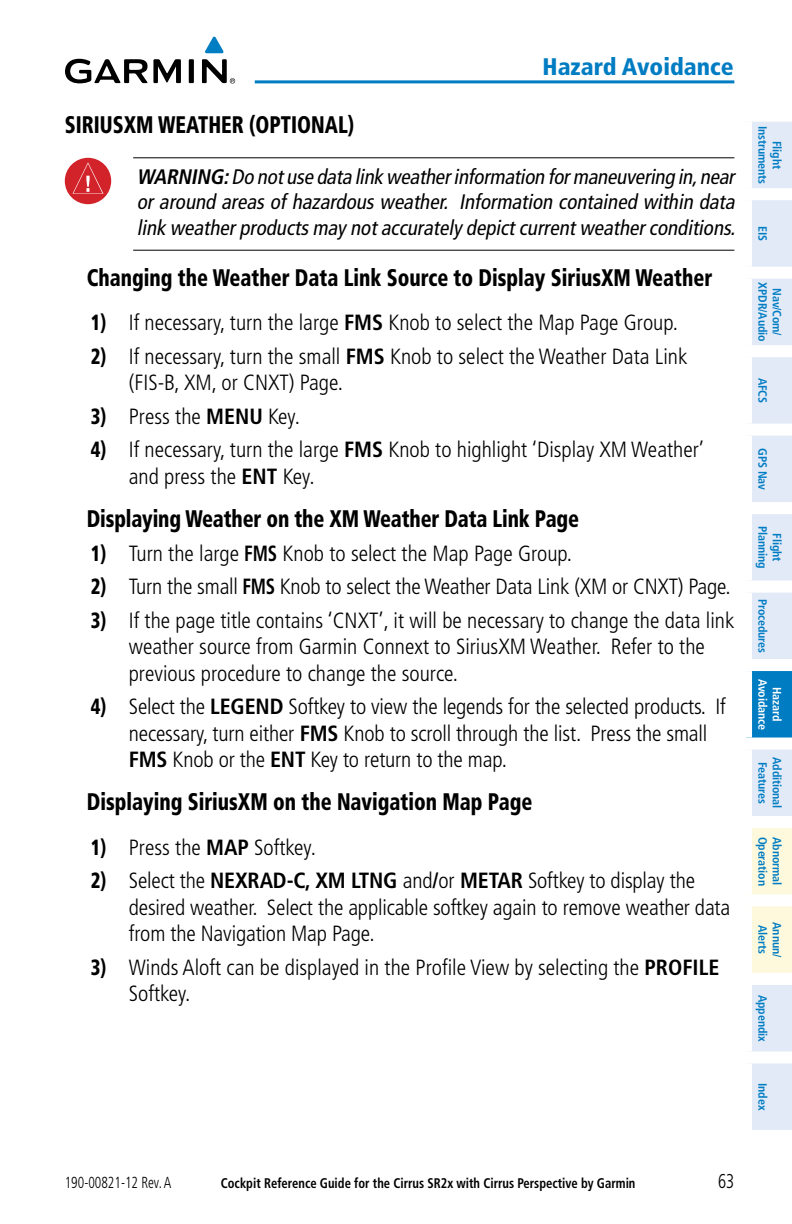
<style>
.page{position:relative;width:792px;height:1224px;background:#fff}
.page>*{position:absolute;margin:0;border:0;box-sizing:border-box;transform-origin:0 0}
.Header_3{font:900 condensed 24px "Frutiger";color:#000;scale:.85 1}
.Header_2{font:900 condensed 24px "Frutiger";color:#000;scale:.85 1}
.t1{font:900 condensed 24px "Frutiger";color:#007cc3}
.Procedure{font:300 condensed 22px/26.4px "Frutiger";color:#000}
.NOTE_CAUTION{font:italic condensed 21px/25.2px "Frutiger";color:#000;text-align:justify}
.t2{font:300 condensed 20px "Frutiger";color:#000;scale:.85 1}
.t3{font:300 condensed 16px "Frutiger";color:#000;scale:.85 1}
.t4{font:700 condensed 14px "Frutiger";color:#000;scale:.9 1}
.t5{font:700 condensed 12px/14.4px "Frutiger";letter-spacing:-.01em;color:#007cc3;text-align:center}
.t6{font:700 condensed 12px/14.4px "Frutiger";letter-spacing:-.01em;color:#fff;text-align:center}
.s1{font-weight:700}
.s2{font-weight:900}
</style>
<div class="page">
<div style="left:752px;top:122px;width:40px;height:1008px;background:#e3eaf7"></div>
<div style="left:746px;top:665px;width:46px;height:79px;background:#007cc3"></div>
<div style="left:752px;top:828px;width:40px;height:145px;background:#fef9dd"></div>
<div style="left:740px;top:188px;width:52px;height:12px;background:#fff"></div>
<div style="left:740px;top:267px;width:52px;height:12px;background:#fff"></div>
<div style="left:740px;top:345px;width:52px;height:12px;background:#fff"></div>
<div style="left:740px;top:424px;width:52px;height:12px;background:#fff"></div>
<div style="left:740px;top:502px;width:52px;height:12px;background:#fff"></div>
<div style="left:740px;top:581px;width:52px;height:12px;background:#fff"></div>
<div style="left:740px;top:659px;width:52px;height:12px;background:#fff"></div>
<div style="left:740px;top:671px;width:12px;height:67px;background:#fff"></div>
<div style="left:740px;top:738px;width:52px;height:12px;background:#fff"></div>
<div style="left:740px;top:816px;width:52px;height:12px;background:#fff"></div>
<div style="left:740px;top:894px;width:52px;height:12px;background:#fff"></div>
<div style="left:740px;top:973px;width:52px;height:12px;background:#fff"></div>
<div style="left:740px;top:1051px;width:52px;height:12px;background:#fff"></div>
<hr style="left:133px;top:157px;width:601px;height:1px;background:#000">
<hr style="left:133px;top:250px;width:601px;height:1px;background:#000">
<div style="left:66px;top:159px;width:44px;height:44px;background:#d2232a;border-radius:50%"></div>
<div style="left:65px;top:158px;width:46px;height:46px;border:2px solid #d2232a;border-radius:50%"></div>
<svg style="left:73px;top:162px;width:30px;height:32px"></svg>
<hr style="left:255px;top:80px;width:479px;height:3px;background:#007dc3">
<svg style="left:205px;top:37px;width:19px;height:16px"></svg>
<svg style="left:65px;top:59px;width:170px;height:25px"></svg>
<p class="t1" style="left:543px;top:52px;width:192px">Hazard Avoidance</p>
<p class="Header_2" style="left:65px;top:110px;width:342px">SIRIUSXM WEATHER (OPTIONAL)</p>
<p class="NOTE_CAUTION" style="left:137px;top:164px;width:604px"><span class="s1">WARNING:</span>Do notuse data link weatherinformation formaneuvering in,near or around areas of hazardous weather. Information contained within data link weatherproductsmay notaccurately depictcurrentweatherconditions.</p>
<p class="Header_3" style="left:87px;top:264px;width:738px">Changing the Weather Data Link Source to Display SiriusXM Weather</p>
<p class="Procedure" style="left:91px;top:310px;width:589px"><span class="s2">1)</span> If necessary, turn the large <span class="s1">FMS</span> Knob to select the Map Page Group.</p>
<p class="Procedure" style="left:129px;top:343px;width:560px;text-indent:-38px"><span class="s2">2)</span> If necessary, turn the small <span class="s1">FMS</span> Knob to select the Weather Data Link (FIS-B, XM, or CNXT) Page.</p>
<p class="Procedure" style="left:91px;top:403px;width:211px"><span class="s2">3)</span> Press the <span class="s1">MENU</span> Key.</p>
<p class="Procedure" style="left:129px;top:437px;width:577px;text-indent:-38px"><span class="s2">4)</span> If necessary, turn the large <span class="s1">FMS</span> Knob to highlight ‘Display XM Weather’ and press the <span class="s1">ENT</span> Key.</p>
<p class="Header_3" style="left:87px;top:504px;width:581px">Displaying Weather on the XM Weather Data Link Page</p>
<p class="Procedure" style="left:91px;top:540px;width:483px"><span class="s2">1)</span> Turn the large <span class="s1">FMS</span> Knob to select the Map Page Group.</p>
<p class="Procedure" style="left:91px;top:574px;width:641px"><span class="s2">2)</span> Turn the small <span class="s1">FMS</span> Knob to select the Weather Data Link (XM or CNXT) Page.</p>
<p class="Procedure" style="left:129px;top:607px;width:607px;text-indent:-38px"><span class="s2">3)</span> If the page title contains ‘CNXT’, it will be necessary to change the data link weather source from Garmin Connext to SiriusXM Weather. Refer to the previous procedure to change the source.</p>
<p class="Procedure" style="left:129px;top:694px;width:599px;text-indent:-38px"><span class="s2">4)</span> Select the <span class="s1">LEGEND</span> Softkey to view the legends for the selected products. If necessary, turn either <span class="s1">FMS</span> Knob to scroll through the list. Press the small<br><span class="s1">FMS</span> Knob or the <span class="s1">ENT</span> Key to return to the map.</p>
<p class="Header_3" style="left:87px;top:787px;width:526px">Displaying SiriusXM on the Navigation Map Page</p>
<p class="Procedure" style="left:91px;top:834px;width:227px"><span class="s2">1)</span> Press the <span class="s1">MAP</span> Softkey.</p>
<p class="Procedure" style="left:129px;top:868px;width:603px;text-indent:-38px"><span class="s2">2)</span> Select the <span class="s1">NEXRAD-C, XM LTNG</span> and<span class="s1">/</span>or <span class="s1">METAR</span> Softkey to display the desired weather. Select the applicable softkey again to remove weather data from the Navigation Map Page.</p>
<p class="Procedure" style="left:129px;top:954px;width:592px;text-indent:-38px"><span class="s2">3)</span> Winds Aloft can be displayed in the Profile View by selecting the <span class="s1">PROFILE<br></span>Softkey.</p>
<p class="t5" style="left:784px;top:126px;width:60px;rotate:90deg">Flight<br>Instruments</p>
<p class="t5" style="left:770px;top:226px;width:17px;rotate:90deg">EIS</p>
<p class="t5" style="left:784px;top:282px;width:61px;rotate:90deg">Nav/Com/<br>XPDR/Audio</p>
<p class="t5" style="left:770px;top:378px;width:27px;rotate:90deg">AFCS</p>
<p class="t5" style="left:770px;top:448px;width:43px;rotate:90deg">GPS Nav</p>
<p class="t5" style="left:784px;top:526px;width:44px;rotate:90deg">Flight<br>Planning</p>
<p class="t5" style="left:770px;top:599px;width:56px;rotate:90deg">Procedures</p>
<p class="t6" style="left:784px;top:679px;width:53px;rotate:90deg">Hazard<br>Avoidance</p>
<p class="t5" style="left:784px;top:757px;width:53px;rotate:90deg">Additional<br>Features</p>
<p class="t5" style="left:770px;top:837px;width:51px;rotate:90deg">Operation</p>
<p class="t5" style="left:784px;top:837px;width:50px;rotate:90deg">Abnormal</p>
<p class="t5" style="left:770px;top:925px;width:31px;rotate:90deg">Alerts</p>
<p class="t5" style="left:784px;top:922px;width:36px;rotate:90deg">Annun/</p>
<p class="t5" style="left:770px;top:995px;width:48px;rotate:90deg">Appendix</p>
<p class="t5" style="left:770px;top:1083px;width:29px;rotate:90deg">Index</p>
<p class="t3" style="left:65px;top:1173px;width:127px">190-00821-12 Rev. A</p>
<p class="t4" style="left:221px;top:1175px;width:462px">Cockpit Reference Guide for the Cirrus SR2x with Cirrus Perspective by Garmin</p>
<p class="t2" style="left:718px;top:1170px;width:21px">63</p>
</div>
